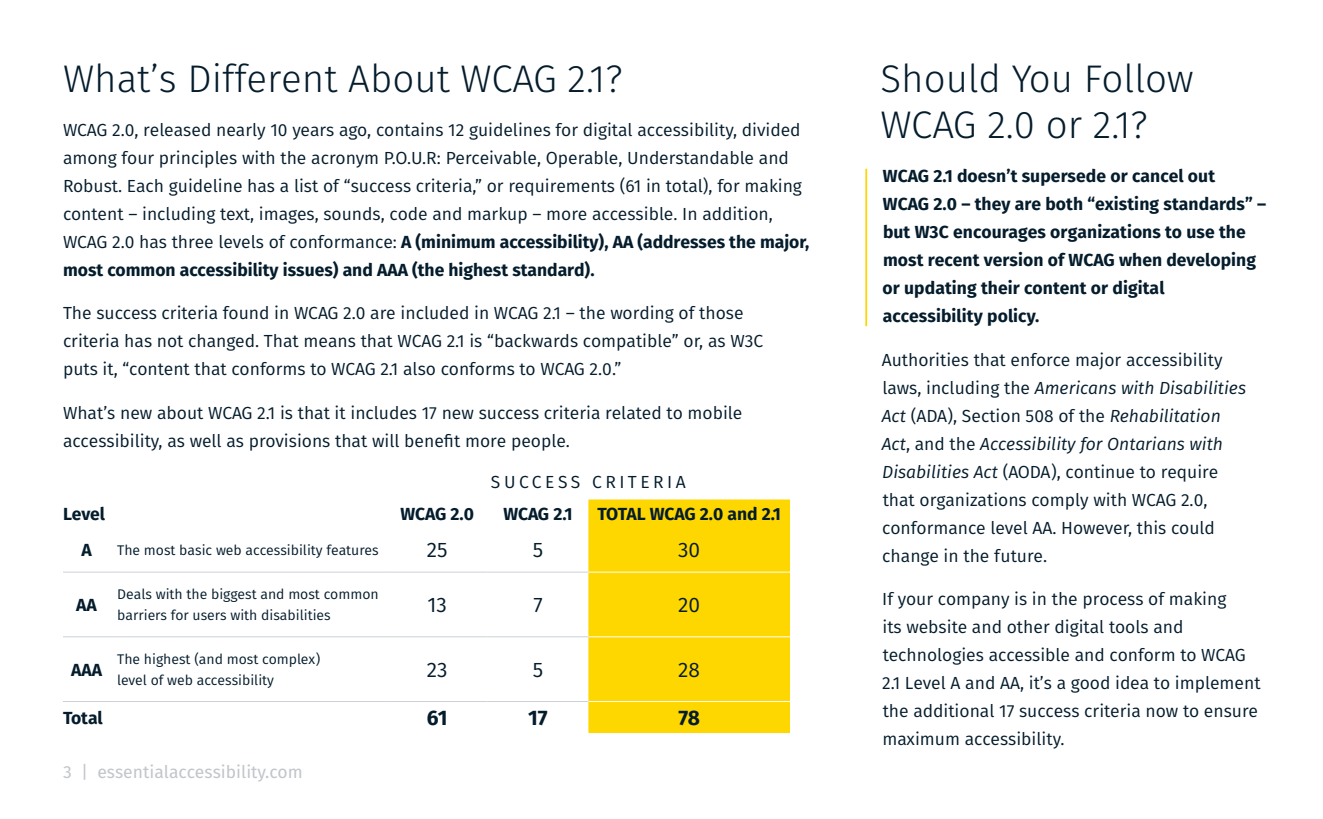
<style>
.page{position:relative;width:1323px;height:819px;background:#fff}
.page>*{position:absolute;margin:0;border:0;box-sizing:border-box;transform-origin:0 0}
.t1{font:300 38.5px/46.2px "Fira Sans";color:#041c2c}
.t2{font:21px "Fira Sans";color:#041c2c}
.t3{font:700 21px "Fira Sans";color:#041c2c}
.t4{font:17.5px/28px "Fira Sans";color:#041c2c}
.t5{font:700 17.5px/28px "Fira Sans";letter-spacing:.005em;color:#041c2c}
.t6{font:17.5px "Fira Sans";color:#c0c6ca}
.t7{font:17.5px "Fira Sans";letter-spacing:.2em;color:#041c2c}
.t8{font:14px/21px "Fira Sans";color:#041c2c}
.s1{font-weight:700}
.s2{font-style:italic}
</style>
<div class="page">
<hr style="left:865px;top:169px;width:2px;height:157px;background:#ffd700">
<div style="left:588px;top:499px;width:202px;height:234px;background:#ffd700"></div>
<hr style="left:63px;top:572px;width:54px;height:1px;background:#cdd1d5">
<hr style="left:117px;top:572px;width:270px;height:1px;background:#cdd1d5">
<hr style="left:387px;top:572px;width:101px;height:1px;background:#cdd1d5">
<hr style="left:488px;top:572px;width:100px;height:1px;background:#cdd1d5">
<hr style="left:63px;top:636px;width:54px;height:1px;background:#cdd1d5">
<hr style="left:117px;top:636px;width:270px;height:1px;background:#cdd1d5">
<hr style="left:387px;top:636px;width:101px;height:1px;background:#cdd1d5">
<hr style="left:488px;top:636px;width:100px;height:1px;background:#cdd1d5">
<hr style="left:63px;top:701px;width:54px;height:1px;background:#cdd1d5">
<hr style="left:117px;top:701px;width:270px;height:1px;background:#cdd1d5">
<hr style="left:387px;top:701px;width:101px;height:1px;background:#cdd1d5">
<hr style="left:488px;top:701px;width:100px;height:1px;background:#cdd1d5">
<hr style="left:588px;top:572px;width:202px;height:1px;background:#fff">
<hr style="left:588px;top:636px;width:202px;height:1px;background:#fff">
<hr style="left:588px;top:701px;width:202px;height:1px;background:#fff">
<h1 class="t1" style="left:63px;top:55px;width:561px">What’s Different About WCAG 2.1?</h1>
<p class="t4" style="left:63px;top:116px;width:748px">WCAG 2.0, released nearly 10 years ago, contains 12 guidelines for digital accessibility, divided among four principles with the acronym P.O.U.R: Perceivable, Operable, Understandable and Robust. Each guideline has a list of “success criteria,” or requirements (61 in total), for making content – including text, images, sounds, code and markup – more accessible. In addition, WCAG 2.0 has three levels of conformance: <span class="s1">A (minimum accessibility), AA (addresses the major, most common accessibility issues) and AAA (the highest standard).</span></p>
<p class="t4" style="left:63px;top:299px;width:702px">The success criteria found in WCAG 2.0 are included in WCAG 2.1 – the wording of those criteria has not changed. That means that WCAG 2.1 is “backwards compatible” or, as W3C puts it, “content that conforms to WCAG 2.1 also conforms to WCAG 2.0.”</p>
<p class="t4" style="left:63px;top:399px;width:681px">What’s new about WCAG 2.1 is that it includes 17 new success criteria related to mobile accessibility, as well as provisions that will benefit more people.</p>
<p class="t5" style="left:63px;top:499px;width:44px">Level</p>
<p class="t7" style="left:491px;top:469px;width:196px">SUCCESS CRITERIA</p>
<p class="t5" style="left:401px;top:499px;width:75px">WCAG 2.0</p>
<p class="t5" style="left:503px;top:499px;width:71px">WCAG 2.1</p>
<p class="t5" style="left:597px;top:499px;width:185px">TOTAL WCAG 2.0 and 2.1</p>
<p class="t5" style="left:81px;top:536px;width:12px">A</p>
<p class="t8" style="left:117px;top:539px;width:263px">The most basic web accessibility features</p>
<p class="t2" style="left:427px;top:535px;width:22px">25</p>
<p class="t2" style="left:533px;top:535px;width:12px">5</p>
<p class="t2" style="left:678px;top:535px;width:24px">30</p>
<p class="t5" style="left:76px;top:591px;width:22px">AA</p>
<p class="t8" style="left:117px;top:584px;width:263px">Deals with the biggest and most common barriers for users with disabilities</p>
<p class="t2" style="left:428px;top:590px;width:21px">13</p>
<p class="t2" style="left:533px;top:590px;width:11px">7</p>
<p class="t2" style="left:678px;top:590px;width:23px">20</p>
<p class="t5" style="left:71px;top:656px;width:32px">AAA</p>
<p class="t8" style="left:117px;top:649px;width:205px">The highest (and most complex) level of web accessibility</p>
<p class="t2" style="left:427px;top:655px;width:22px">23</p>
<p class="t2" style="left:533px;top:655px;width:12px">5</p>
<p class="t2" style="left:678px;top:655px;width:23px">28</p>
<p class="t5" style="left:63px;top:704px;width:41px">Total</p>
<p class="t3" style="left:427px;top:703px;width:22px">61</p>
<p class="t3" style="left:528px;top:703px;width:21px">17</p>
<p class="t3" style="left:678px;top:703px;width:23px">78</p>
<p class="t6" style="left:63px;top:760px;width:241px">3 | essentialaccessibility.com</p>
<h1 class="t1" style="left:880px;top:55px;width:315px">Should You Follow<br>WCAG 2.0 or 2.1?</h1>
<p class="t5" style="left:883px;top:162px;width:385px">WCAG 2.1 doesn’t supersede or cancel out<br>WCAG 2.0 – they are both “existing standards” – but W3C encourages organizations to use the most recent version of WCAG when developing or updating their content or digital accessibility policy.</p>
<p class="t4" style="left:882px;top:345px;width:366px">Authorities that enforce major accessibility laws, including the <span class="s2">Americans with Disabilities Act</span> (ADA), Section 508 of the <span class="s2">Rehabilitation Act</span>, and the <span class="s2">Accessibility for Ontarians with Disabilities Act</span> (AODA), continue to require that organizations comply with WCAG 2.0, conformance level AA. However, this could change in the future.</p>
<p class="t4" style="left:882px;top:585px;width:380px">If your company is in the process of making<br>its website and other digital tools and technologies accessible and conform to WCAG 2.1 Level A and AA, it’s a good idea to implement the additional 17 success criteria now to ensure maximum accessibility.</p>
</div>
